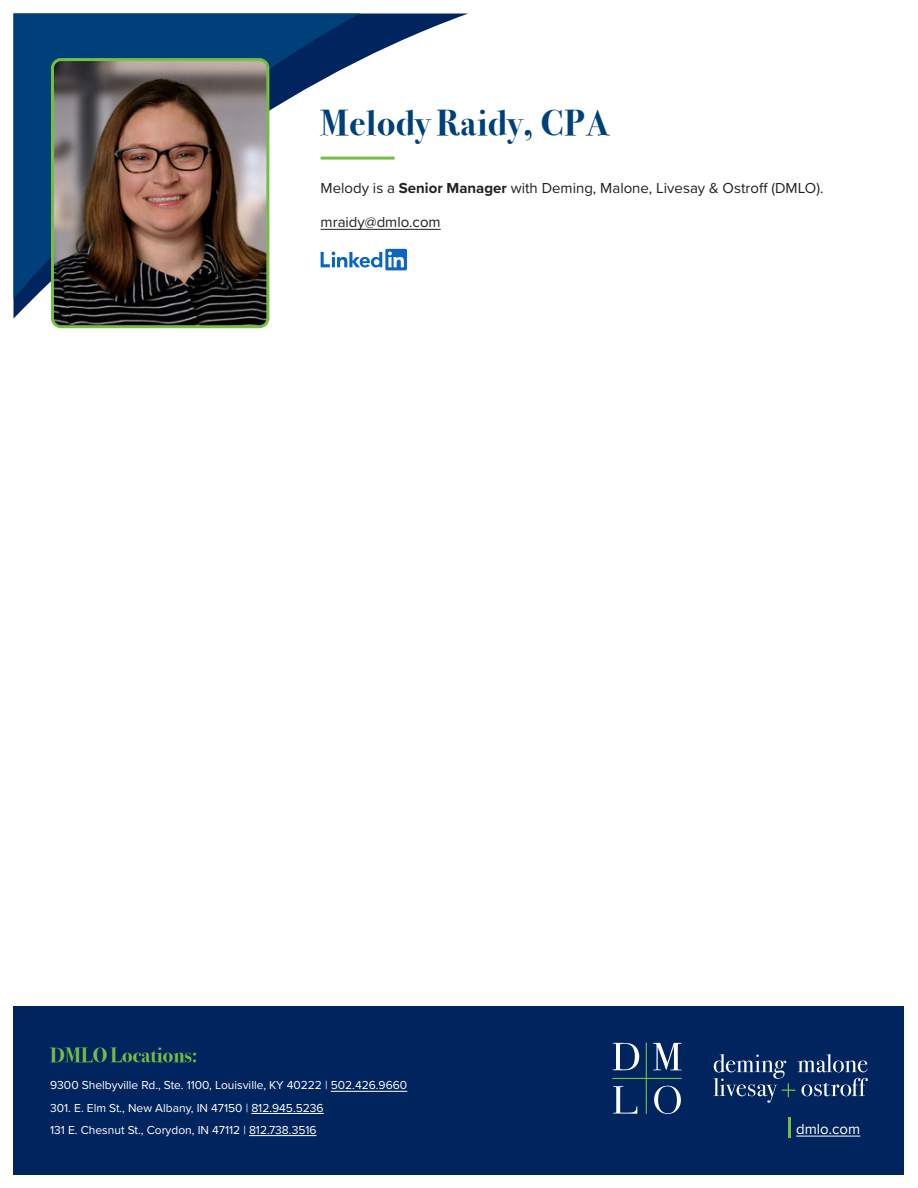
<style>
.page{position:relative;width:918px;height:1188px;background:#fff}
.page>*{position:absolute;margin:0;border:0;box-sizing:border-box;transform-origin:0 0}
.t1{font:700 36px "Bodoni Svty Two ITCTT";letter-spacing:.02em;color:#00407a}
.t2{font:700 20.7px "Bodoni Svty Two ITCTT";color:#75bd43}
.t3{font:15px "Proxima Nova";color:#231f20}
.t4{font:15px "Proxima Nova";color:#fff}
.t5{font:12px "Proxima Nova";color:#fff}
.s1{font-weight:700}
</style>
<div class="page">
<div style="left:14px;top:1006px;width:890px;height:168px;background:#00255e"></div>
<svg style="left:14px;top:14px;width:453px;height:305px"></svg>
<svg style="left:13px;top:14px;width:347px;height:285px;fill:#00407a"></svg>
<img style="left:52px;top:60px;width:216px;height:267px">
<div style="left:51px;top:58px;width:218px;height:270px;border:3px solid #75bd43;border-radius:9px"></div>
<hr style="left:321px;top:229px;width:120px;height:1px;background:#231f20">
<svg style="left:714px;top:1054px;width:154px;height:49px"></svg>
<svg style="left:612px;top:1043px;width:70px;height:71px"></svg>
<hr style="left:789px;top:1118px;width:2px;height:20px;background:#75bd43">
<hr style="left:796px;top:1136px;width:64px;height:1px;background:#fff">
<hr style="left:331px;top:1091px;width:76px;height:1px;background:#fff">
<hr style="left:251px;top:1113px;width:73px;height:1px;background:#fff">
<hr style="left:249px;top:1135px;width:68px;height:1px;background:#fff">
<hr style="left:321px;top:157px;width:74px;height:3px;background:#75bd43">
<svg style="left:321px;top:249px;width:86px;height:21px"></svg>
<p class="t1" style="left:321px;top:93px;width:291px">Melody Raidy, CPA</p>
<p class="t3" style="left:321px;top:177px;width:504px">Melody is a <span class="s1">Senior Manager</span> with Deming, Malone, Livesay &amp; Ostroff (DMLO).</p>
<p class="t3" style="left:321px;top:211px;width:122px">mraidy@dmlo.com</p>
<p class="t2" style="left:50px;top:1038px;width:149px">DMLO Locations:</p>
<p class="t5" style="left:50px;top:1076px;width:359px">9300 Shelbyville Rd., Ste. 1100, Louisville, KY 40222 | 502.426.9660</p>
<p class="t5" style="left:50px;top:1099px;width:275px">301. E. Elm St., New Albany, IN 47150 | 812.945.5236</p>
<p class="t5" style="left:50px;top:1121px;width:268px">131 E. Chesnut St., Corydon, IN 47112 | 812.738.3516</p>
<p class="t4" style="left:796px;top:1118px;width:66px">dmlo.com</p>
</div>
